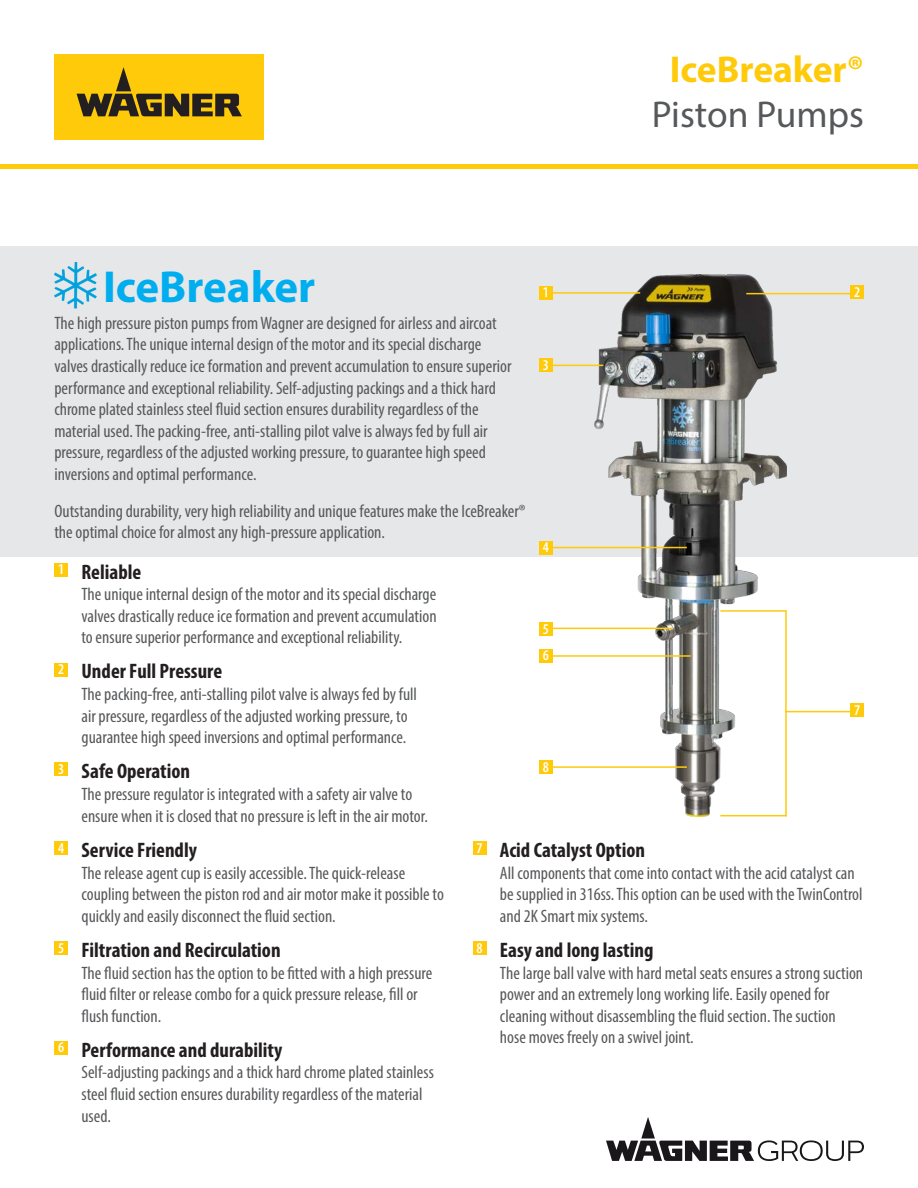
<style>
.page{position:relative;width:918px;height:1188px;background:#fff}
.page>*{position:absolute;margin:0;border:0;box-sizing:border-box;transform-origin:0 0}
.t1{font:700 45px "Myriad Pro";color:#00aeef}
.t2{font:700 37.5px "Myriad Pro";color:#feca0a}
.t3{font:37.5px "Myriad Pro";color:#57585a}
.t4{font:700 condensed 21px "Myriad Pro";color:#231f20}
.t5{font:condensed 18px/21.6px "Myriad Pro";color:#57585a}
.t6{font:600 condensed 15px "Myriad Pro";color:#fff}
</style>
<div class="page">
<div style="left:0;top:246px;width:918px;height:310px;background:#e6e7e9"></div>
<img style="left:595px;top:275px;width:192px;height:541px">
<div style="left:0;top:164px;width:918px;height:5px;background:#feca0a"></div>
<div style="left:54px;top:54px;width:210px;height:85px;background:#feca0a"></div>
<svg style="left:77px;top:67px;width:165px;height:49px"></svg>
<div style="left:54px;top:563px;width:14px;height:13px;background:#feca0a"></div>
<div style="left:54px;top:663px;width:14px;height:14px;background:#feca0a"></div>
<div style="left:54px;top:763px;width:14px;height:13px;background:#feca0a"></div>
<div style="left:54px;top:841px;width:14px;height:14px;background:#feca0a"></div>
<div style="left:54px;top:941px;width:14px;height:14px;background:#feca0a"></div>
<div style="left:54px;top:1041px;width:14px;height:14px;background:#feca0a"></div>
<div style="left:473px;top:941px;width:13px;height:14px;background:#feca0a"></div>
<div style="left:539px;top:286px;width:14px;height:14px;background:#feca0a"></div>
<hr style="left:553px;top:292px;width:87px;height:2px;background:#feca0a">
<div style="left:850px;top:285px;width:14px;height:14px;background:#feca0a"></div>
<hr style="left:746px;top:293px;width:104px;height:1px;background:#feca0a">
<div style="left:539px;top:359px;width:14px;height:13px;background:#feca0a"></div>
<hr style="left:553px;top:365px;width:50px;height:1px;background:#feca0a">
<hr style="left:553px;top:628px;width:120px;height:1px;background:#feca0a">
<div style="left:539px;top:622px;width:14px;height:14px;background:#feca0a"></div>
<hr style="left:553px;top:655px;width:138px;height:2px;background:#feca0a">
<div style="left:539px;top:649px;width:14px;height:14px;background:#feca0a"></div>
<hr style="left:553px;top:766px;width:134px;height:2px;background:#feca0a">
<div style="left:539px;top:760px;width:14px;height:14px;background:#feca0a"></div>
<hr style="left:553px;top:547px;width:134px;height:1px;background:#feca0a">
<div style="left:539px;top:541px;width:14px;height:13px;background:#feca0a"></div>
<div style="left:850px;top:703px;width:14px;height:14px;background:#feca0a"></div>
<hr style="left:785px;top:711px;width:65px;height:1px;background:#feca0a">
<hr style="left:720px;top:610px;width:67px;height:2px;background:#feca0a">
<hr style="left:720px;top:815px;width:67px;height:1px;background:#feca0a">
<hr style="left:785px;top:611px;width:2px;height:205px;background:#feca0a">
<img style="left:54px;top:262px;width:42px;height:47px">
<div style="left:473px;top:841px;width:13px;height:14px;background:#feca0a"></div>
<svg style="left:606px;top:1117px;width:258px;height:44px"></svg>
<p class="t2" style="left:670px;top:45px;width:196px">IceBreaker®</p>
<p class="t3" style="left:652px;top:91px;width:214px">Piston Pumps</p>
<p class="t1" style="left:103px;top:257px;width:214px">IceBreaker</p>
<p class="t5" style="left:54px;top:312px;width:459px">The high pressure piston pumps from Wagner are designed for airless and aircoat applications. The unique internal design of the motor and its special discharge valves drastically reduce ice formation and prevent accumulation to ensure superior performance and exceptional reliability. Self-adjusting packings and a thick hard chrome plated stainless steel fluid section ensures durability regardless of the material used. The packing-free, anti-stalling pilot valve is always fed by full air pressure, regardless of the adjusted working pressure, to guarantee high speed inversions and optimal performance.</p>
<p class="t5" style="left:54px;top:500px;width:473px">Outstanding durability, very high reliability and unique features make the IceBreaker® the optimal choice for almost any high-pressure application.</p>
<p class="t6" style="left:58px;top:560px;width:8px">1</p>
<p class="t4" style="left:81px;top:558px;width:61px">Reliable</p>
<p class="t5" style="left:81px;top:583px;width:357px;text-align:justify">The unique internal design of the motor and its special discharge valves drastically reduce ice formation and prevent accumulation to ensure superior performance and exceptional reliability.</p>
<p class="t6" style="left:543px;top:283px;width:8px">1</p>
<p class="t6" style="left:854px;top:282px;width:8px">2</p>
<p class="t6" style="left:543px;top:356px;width:8px">3</p>
<p class="t6" style="left:543px;top:538px;width:8px">4</p>
<p class="t6" style="left:543px;top:619px;width:8px">5</p>
<p class="t6" style="left:543px;top:646px;width:8px">6</p>
<p class="t6" style="left:58px;top:660px;width:8px">2</p>
<p class="t6" style="left:58px;top:760px;width:8px">3</p>
<p class="t6" style="left:58px;top:838px;width:8px">4</p>
<p class="t6" style="left:58px;top:938px;width:8px">5</p>
<p class="t6" style="left:58px;top:1038px;width:8px">6</p>
<p class="t4" style="left:81px;top:658px;width:142px">Under Full Pressure</p>
<p class="t5" style="left:81px;top:683px;width:337px">The packing-free, anti-stalling pilot valve is always fed by full air pressure, regardless of the adjusted working pressure, to guarantee high speed inversions and optimal performance.</p>
<p class="t4" style="left:81px;top:758px;width:110px">Safe Operation</p>
<p class="t5" style="left:81px;top:783px;width:348px">The pressure regulator is integrated with a safety air valve to ensure when it is closed that no pressure is left in the air motor.</p>
<p class="t4" style="left:81px;top:837px;width:117px">Service Friendly</p>
<p class="t5" style="left:81px;top:862px;width:364px">The release agent cup is easily accessible. The quick-release coupling between the piston rod and air motor make it possible to quickly and easily disconnect the fluid section.</p>
<p class="t4" style="left:81px;top:937px;width:201px">Filtration and Recirculation</p>
<p class="t5" style="left:81px;top:962px;width:352px">The fluid section has the option to be fitted with a high pressure fluid filter or release combo for a quick pressure release, fill or flush function.</p>
<p class="t4" style="left:81px;top:1037px;width:202px">Performance and durability</p>
<p class="t5" style="left:81px;top:1061px;width:354px">Self-adjusting packings and a thick hard chrome plated stainless steel fluid section ensures durability regardless of the material used.</p>
<p class="t6" style="left:543px;top:757px;width:8px">8</p>
<p class="t6" style="left:854px;top:700px;width:8px">7</p>
<p class="t6" style="left:477px;top:838px;width:8px">7</p>
<p class="t4" style="left:500px;top:837px;width:147px">Acid Catalyst Option</p>
<p class="t5" style="left:500px;top:862px;width:364px">All components that come into contact with the acid catalyst can be supplied in 316ss. This option can be used with the TwinControl and 2K Smart mix systems.</p>
<p class="t6" style="left:477px;top:938px;width:8px">8</p>
<p class="t4" style="left:500px;top:937px;width:155px">Easy and long lasting</p>
<p class="t5" style="left:500px;top:962px;width:365px">The large ball valve with hard metal seats ensures a strong suction power and an extremely long working life. Easily opened for cleaning without disassembling the fluid section. The suction hose moves freely on a swivel joint.</p>
</div>
